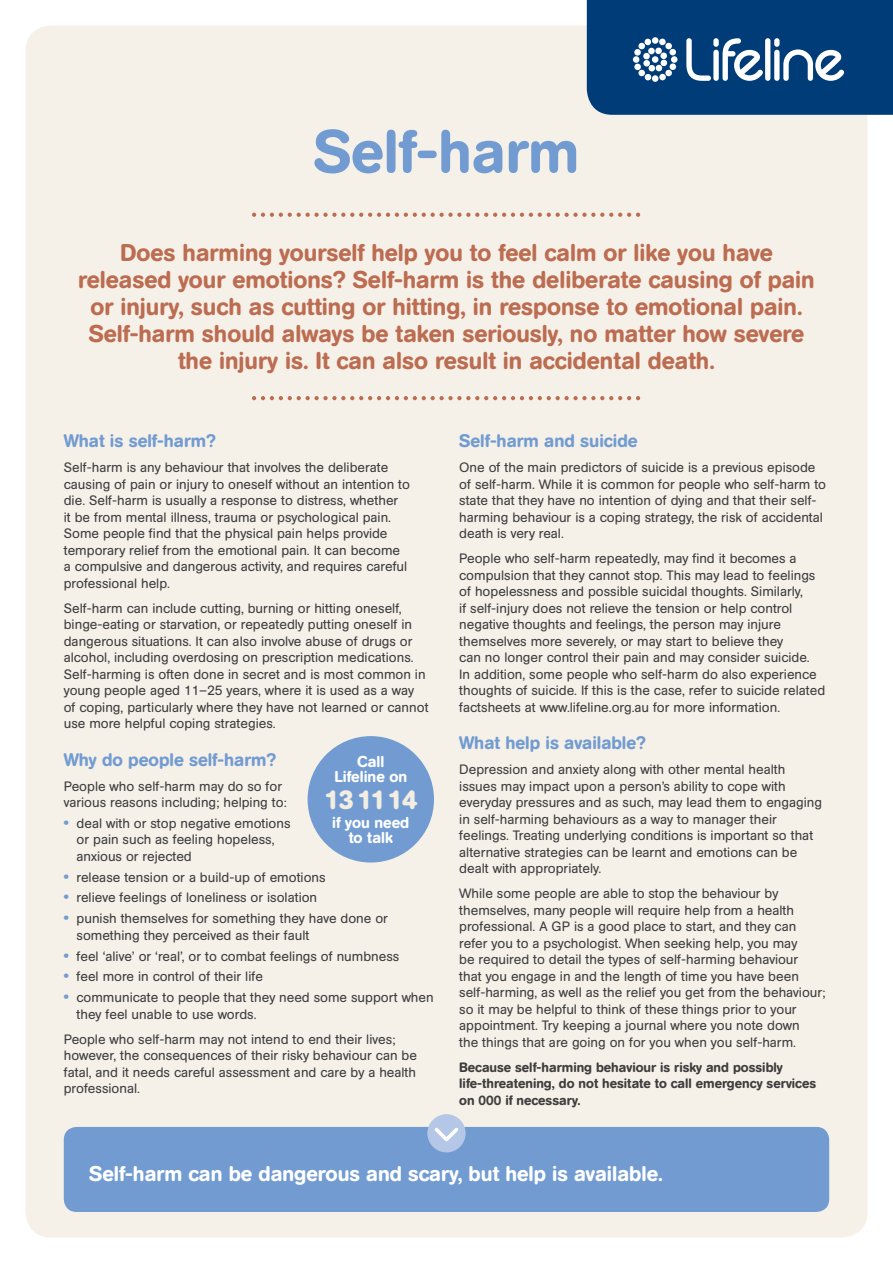
<style>
.page{position:relative;width:893px;height:1263px;background:#fff}
.page>*{position:absolute;margin:0;border:0;box-sizing:border-box;transform-origin:0 0}
.t1{font:500 60px "AG Book Rounded BQ";color:#729cd1}
.t2{font:700 26.4px "AG Book Rounded BQ";color:#f3ede2}
.t3{font:500 24px/27px "AG Book Rounded BQ";color:#bc6c50;text-align:center}
.t4{font:500 21px "AG Book Rounded BQ";color:#fff}
.t5{font:500 18px "AG Book Rounded BQ";color:#729cd1}
.t6{font:500 15.6px/14.4px "AG Book Rounded BQ";color:#fff;text-align:center}
.t7{font:13.5px/16.5px "AG Book Rounded BQ";color:#3e3e3f}
.t8{font:500 13.5px/16.5px "AG Book Rounded BQ";color:#3e3e3f}
.s1{font-weight:700;font-size:15px;color:#729cd1}
</style>
<div class="page">
<div style="left:26px;top:26px;width:841px;height:1211px;background:#f5f0e8;border-radius:26px"></div>
<svg style="left:587px;top:0;width:306px;height:115px;background:#195085"></svg>
<svg style="left:252px;top:396px;width:388px;height:4px"></svg>
<div style="left:308px;top:736px;width:126px;height:126px;background:#729cd1;border-radius:50%"></div>
<svg style="left:252px;top:213px;width:388px;height:4px"></svg>
<div style="left:64px;top:1127px;width:765px;height:85px;background:#729cd1;border-radius:13px"></div>
<div style="left:427px;top:1114px;width:39px;height:38px;background:#b4c7e6;border-radius:50%"></div>
<svg style="left:434px;top:1128px;width:25px;height:14px"></svg>
<h1 class="t1" style="left:314px;top:117px;width:267px">Self-harm</h1>
<p class="t3" style="left:78px;top:239px;width:738px">Does harming yourself help you to feel calm or like you have released your emotions? Self-harm is the deliberate causing of pain or injury, such as cutting or hitting, in response to emotional pain.<br>Self-harm should always be taken seriously, no matter how severe the injury is. It can also result in accidental death.</p>
<h3 class="t5" style="left:64px;top:430px;width:154px">What is self-harm?</h3>
<p class="t7" style="left:64px;top:459px;width:348px">Self-harm is any behaviour that involves the deliberate causing of pain or injury to oneself without an intention to die. Self-harm is usually a response to distress, whether<br>it be from mental illness, trauma or psychological pain.<br>Some people find that the physical pain helps provide temporary relief from the emotional pain. It can become a compulsive and dangerous activity, and requires careful professional help.</p>
<p class="t7" style="left:64px;top:600px;width:366px">Self-harm can include cutting, burning or hitting oneself, binge-eating or starvation, or repeatedly putting oneself in dangerous situations. It can also involve abuse of drugs or alcohol, including overdosing on prescription medications.<br>Self-harming is often done in secret and is most common in young people aged 11–25 years, where it is used as a way of coping, particularly where they have not learned or cannot use more helpful coping strategies.</p>
<h3 class="t5" style="left:64px;top:749px;width:214px">Why do people self-harm?</h3>
<p class="t7" style="left:64px;top:778px;width:225px">People who self-harm may do so for various reasons including; helping to:</p>
<p class="t7" style="left:77px;top:815px;width:215px;text-indent:-13px"><span class="s1">•</span> deal with or stop negative emotions or pain such as feeling hopeless, anxious or rejected</p>
<p class="t7" style="left:64px;top:869px;width:263px"><span class="s1">•</span> release tension or a build-up of emotions</p>
<p class="t7" style="left:64px;top:890px;width:255px"><span class="s1">•</span> relieve feelings of loneliness or isolation</p>
<p class="t7" style="left:77px;top:910px;width:313px;text-indent:-13px"><span class="s1">•</span> punish themselves for something they have done or something they perceived as their fault</p>
<p class="t7" style="left:64px;top:948px;width:337px"><span class="s1">•</span> feel ‘alive’ or ‘real’, or to combat feelings of numbness</p>
<p class="t7" style="left:64px;top:968px;width:201px"><span class="s1">•</span> feel more in control of their life</p>
<p class="t7" style="left:77px;top:989px;width:359px;text-indent:-13px"><span class="s1">•</span> communicate to people that they need some support when they feel unable to use words.</p>
<p class="t7" style="left:64px;top:1031px;width:355px">People who self-harm may not intend to end their lives; however, the consequences of their risky behaviour can be fatal, and it needs careful assessment and care by a health professional.</p>
<p class="t6" style="left:334px;top:755px;width:74px">Call<br>Lifeline on</p>
<h2 class="t2" style="left:324px;top:784px;width:95px">13 11 14</h2>
<p class="t6" style="left:332px;top:816px;width:79px">if you need to talk</p>
<h3 class="t5" style="left:459px;top:430px;width:180px">Self-harm and suicide</h3>
<p class="t7" style="left:459px;top:459px;width:368px">One of the main predictors of suicide is a previous episode of self-harm. While it is common for people who self-harm to state that they have no intention of dying and that their self&shy;harming behaviour is a coping strategy, the risk of accidental death is very real.</p>
<p class="t7" style="left:459px;top:550px;width:367px">People who self-harm repeatedly, may find it becomes a compulsion that they cannot stop. This may lead to feelings of hopelessness and possible suicidal thoughts. Similarly,<br>if self-injury does not relieve the tension or help control negative thoughts and feelings, the person may injure themselves more severely, or may start to believe they<br>can no longer control their pain and may consider suicide.<br>In addition, some people who self-harm do also experience thoughts of suicide. If this is the case, refer to suicide related factsheets at www.lifeline.org.au for more information.</p>
<h3 class="t5" style="left:459px;top:732px;width:188px">What help is available?</h3>
<p class="t7" style="left:459px;top:761px;width:364px">Depression and anxiety along with other mental health issues may impact upon a person’s ability to cope with everyday pressures and as such, may lead them to engaging in self-harming behaviours as a way to manager their feelings. Treating underlying conditions is important so that alternative strategies can be learnt and emotions can be dealt with appropriately.</p>
<p class="t7" style="left:459px;top:885px;width:368px">While some people are able to stop the behaviour by themselves, many people will require help from a health professional. A GP is a good place to start, and they can refer you to a psychologist. When seeking help, you may<br>be required to detail the types of self-harming behaviour<br>that you engage in and the length of time you have been self-harming, as well as the relief you get from the behaviour; so it may be helpful to think of these things prior to your appointment. Try keeping a journal where you note down<br>the things that are going on for you when you self-harm.</p>
<p class="t8" style="left:459px;top:1059px;width:358px">Because self-harming behaviour is risky and possibly life-threatening, do not hesitate to call emergency services on 000 if necessary.</p>
<h3 class="t4" style="left:89px;top:1161px;width:575px">Self-harm can be dangerous and scary, but help is available.</h3>
</div>
